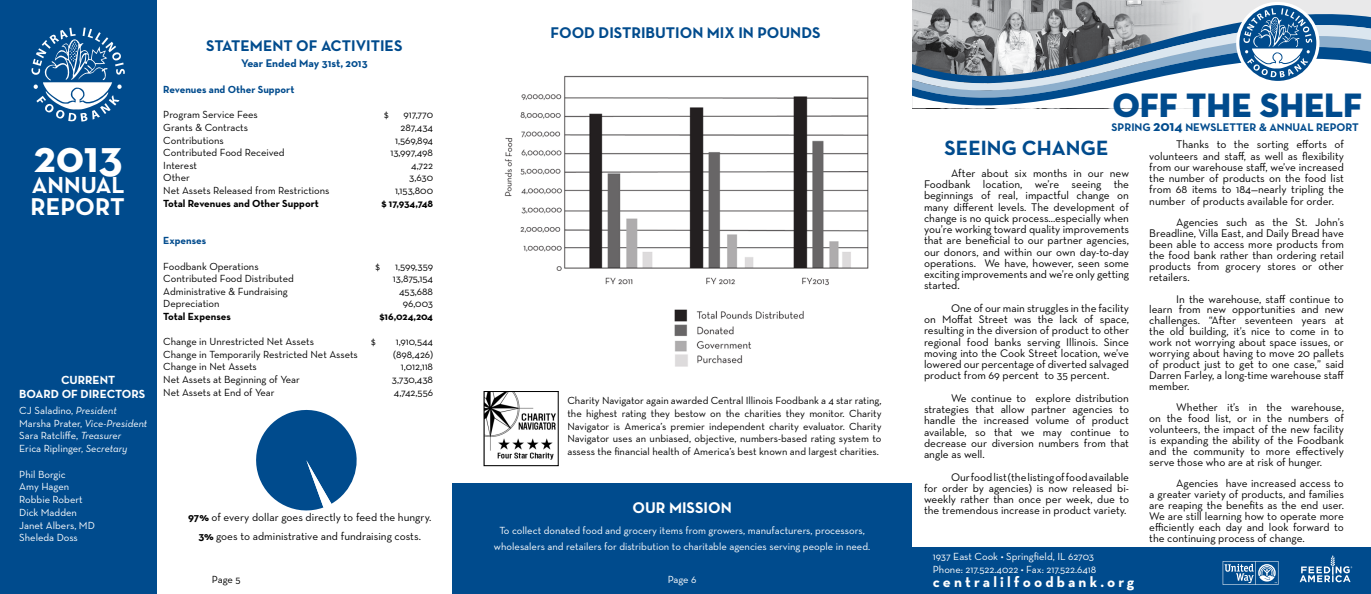
<style>
.page{position:relative;width:1371px;height:594px;background:#fff}
.page>*{position:absolute;margin:0;border:0;box-sizing:border-box;transform-origin:0 0}
.t1{font:700 45.75px "Neutra Text";color:#fff}
.t2{font:34.5px "Neutra Disp Titling";color:#004b8d}
.t3{font:700 24.75px "Neutra Text";color:#fff}
.t4{font:700 23.62px "Neutra Text";color:#fff}
.t5{font:700 21px "Neutra Text";color:#004b8d}
.t6{font:700 15.75px "Neutra Text";color:#004b8d}
.t7{font:700 15.75px "Neutra Text";color:#fff}
.t8{font:700 15px "Neutra Text";letter-spacing:.21em;color:#fff}
.t9{font:700 12px/14.4px "Neutra Text";color:#fff}
.t10{font:11.25px/11.2px "Neutra Text";color:#000;text-align:justify}
.t11{font:700 11.25px "Neutra Text";color:#004b8d}
.t12{font:10.5px/12.6px "Neutra Text";color:#000}
.t13{font:10.5px/12.8px "Neutra Text";color:#fff}
.t14{font:700 10.5px "Neutra Text";color:#000}
.t15{font:700 10.5px "Neutra Text";color:#004b8d}
.s1{font-style:italic}
.s2{font-weight:700}
.s3{font-size:15px}
</style>
<div class="page">
<div style="left:911px;top:548px;width:459px;height:46px;background:#004b8d"></div>
<div style="left:0;top:0;width:157px;height:594px;background:#004b8d"></div>
<div style="left:452px;top:483px;width:459px;height:111px;background:#004b8d"></div>
<div style="left:1084px;top:0;width:286px;height:48px;background:#e9e9ea"></div>
<img style="left:912px;top:0;width:271px;height:1px">
<img style="left:912px;top:1px;width:172px;height:2px">
<img style="left:1084px;top:1px;width:99px;height:2px">
<svg style="left:912px;top:3px;width:387px;height:5px"></svg>
<svg style="left:912px;top:8px;width:458px;height:100px"></svg>
<svg style="left:1222px;top:561px;width:56px;height:24px"></svg>
<svg style="left:1299px;top:555px;width:53px;height:27px"></svg>
<svg style="left:31px;top:28px;width:94px;height:94px"></svg>
<img style="left:485px;top:393px;width:71px;height:67px">
<div style="left:483px;top:391px;width:75px;height:75px;border:1px solid #000"></div>
<img style="left:504px;top:75px;width:365px;height:291px">
<svg style="left:256px;top:410px;width:100px;height:100px"></svg>
<h1 class="t1" style="left:34px;top:128px;width:91px">2013</h1>
<h3 class="t4" style="left:32px;top:170px;width:95px">ANNUAL</h3>
<h3 class="t3" style="left:30px;top:192px;width:96px">REPORT</h3>
<p class="t9" style="left:19px;top:372px;width:127px;text-indent:42px">CURRENT<br>BOARD OF DIRECTORS</p>
<p class="t13" style="left:19px;top:404px;width:130px">CJ Saladino, <span class="s1">President<br></span>Marsha Prater, <span class="s1">Vice-President<br></span>Sara Ratcliffe, <span class="s1">Treasurer<br></span>Erica Riplinger, <span class="s1">Secretary</span></p>
<p class="t13" style="left:19px;top:467px;width:77px">Phil Borgic<br>Amy Hagen<br>Robbie Robert<br>Dick Madden<br>Janet Albers, MD<br>Sheleda Doss</p>
<h3 class="t6" style="left:206px;top:36px;width:198px">STATEMENT OF ACTIVITIES</h3>
<p class="t11" style="left:241px;top:56px;width:128px">Year Ended May 31st, 2013</p>
<p class="t15" style="left:163px;top:83px;width:133px">Revenues and Other Support</p>
<p class="t12" style="left:163px;top:108px;width:168px">Program Service Fees<br>Grants &amp; Contracts<br>Contributions<br>Contributed Food Received<br>Interest<br>Other<br>Net Assets Released from Restrictions</p>
<p class="t14" style="left:163px;top:197px;width:157px">Total Revenues and Other Support</p>
<p class="t15" style="left:163px;top:234px;width:44px">Expenses</p>
<p class="t12" style="left:163px;top:260px;width:132px">Foodbank Operations<br>Contributed Food Distributed<br>Administrative &amp; Fundraising<br>Depreciation</p>
<p class="t14" style="left:163px;top:310px;width:69px">Total Expenses</p>
<p class="t12" style="left:163px;top:335px;width:196px">Change in Unrestricted Net Assets<br>Change in Temporarily Restricted Net Assets<br>Change in Net Assets<br>Net Assets at Beginning of Year<br>Net Assets at End of Year</p>
<p class="t12" style="left:384px;top:108px;width:6px">$</p>
<p class="t12" style="left:390px;top:108px;width:44px;text-align:right">917,770<br>287,434<br>1,569,894<br>13,997,498<br>4,722<br>3,630<br>1,153,800</p>
<p class="t14" style="left:381px;top:197px;width:53px">$ 17,934,748</p>
<p class="t12" style="left:375px;top:260px;width:6px">$</p>
<p class="t12" style="left:393px;top:260px;width:42px;text-align:right">1,599,359<br>13,875,154<br>453,688<br>96,003</p>
<p class="t14" style="left:379px;top:310px;width:55px">$16,024,204</p>
<p class="t12" style="left:371px;top:335px;width:6px">$</p>
<p class="t12" style="left:392px;top:335px;width:43px;text-align:right">1,910,544 (898,426)<br>1,012,118<br>3,730,438<br>4,742,556</p>
<p class="t10" style="left:188px;top:507px;width:245px;line-height:19.5px;text-align:center"><span class="s2">97%</span> of every dollar goes directly to feed the hungry.<br><span class="s2">3%</span> goes to administrative and fundraising costs.</p>
<h3 class="t6" style="left:550px;top:23px;width:271px">FOOD DISTRIBUTION MIX IN POUNDS</h3>
<p class="t12" style="left:567px;top:394px;width:316px;text-align:justify">Charity Navigator again awarded Central Illinois Foodbank a 4 star rating, the highest rating they bestow on the charities they monitor. Charity Navigator is America’s premier independent charity evaluator. Charity Navigator uses an unbiased, objective, numbers-based rating system to assess the financial health of America’s best known and largest charities.</p>
<h3 class="t7" style="left:632px;top:498px;width:101px">OUR MISSION</h3>
<p class="t13" style="left:494px;top:522px;width:378px;line-height:16.5px;text-align:center">To collect donated food and grocery items from growers, manufacturers, processors, wholesalers and retailers for distribution to charitable agencies serving people in need.</p>
<p class="t12" style="left:212px;top:573px;width:30px">Page 5</p>
<p class="t13" style="left:667px;top:573px;width:30px">Page 6</p>
<h2 class="t2" style="left:1112px;top:84px;width:251px">OFF THE SHELF</h2>
<p class="t11" style="left:1111px;top:121px;width:249px">SPRING <span class="s3">2014</span> NEWSLETTER &amp; ANNUAL REPORT</p>
<h3 class="t5" style="left:944px;top:135px;width:165px">SEEING CHANGE</h3>
<p class="t10" style="left:924px;top:167px;width:206px;text-indent:27px">After about six months in our new Foodbank location, we’re seeing the beginnings of real, impactful change on many different levels. The development of change is no quick process…especially when you’re working toward quality improvements that are beneficial to our partner agencies, our donors, and within our own day-to-day operations. We have, however, seen some exciting improvements and we’re only getting started.</p>
<p class="t10" style="left:924px;top:302px;width:206px;text-indent:27px">One of our main struggles in the facility on Moffat Street was the lack of space, resulting in the diversion of product to other regional food banks serving Illinois. Since moving into the Cook Street location, we’ve lowered our percentage of diverted salvaged product from 69 percent to 35 percent.</p>
<p class="t10" style="left:924px;top:392px;width:206px;text-indent:27px">We continue to explore distribution strategies that allow partner agencies to handle the increased volume of product available, so that we may continue to decrease our diversion numbers from that angle as well.</p>
<p class="t10" style="left:924px;top:471px;width:206px;text-indent:27px">Our food list (the listing of food available for order by agencies) is now released bi&shy;weekly rather than once per week, due to the tremendous increase in product variety.</p>
<p class="t13" style="left:932px;top:550px;width:165px">1937 East Cook • Springfield, IL 62703<br>Phone: 217.522.4022 • Fax: 217.522.6418</p>
<h3 class="t8" style="left:932px;top:573px;width:203px">centralilfoodbank.org</h3>
<p class="t10" style="left:1149px;top:139px;width:196px;text-indent:27px">Thanks to the sorting efforts of volunteers and staff, as well as flexibility from our warehouse staff, we’ve increased the number of products on the food list from 68 items to 184—nearly tripling the number of products available for order.</p>
<p class="t10" style="left:1149px;top:217px;width:196px;line-height:10.9px;text-indent:27px">Agencies such as the St. John’s Breadline, Villa East, and Daily Bread have been able to access more products from the food bank rather than ordering retail products from grocery stores or other retailers.</p>
<p class="t10" style="left:1149px;top:293px;width:196px;line-height:10.9px;text-indent:27px">In the warehouse, staff continue to learn from new opportunities and new challenges. “After seventeen years at the old building, it’s nice to come in to work not worrying about space issues, or worrying about having to move 20 pallets of product just to get to one case,” said Darren Farley, a long-time warehouse staff member.</p>
<p class="t10" style="left:1149px;top:402px;width:196px;line-height:10.9px;text-indent:27px">Whether it’s in the warehouse, on the food list, or in the numbers of volunteers, the impact of the new facility is expanding the ability of the Foodbank and the community to more effectively serve those who are at risk of hunger.</p>
<p class="t10" style="left:1149px;top:478px;width:196px;line-height:10.9px;text-indent:27px">Agencies have increased access to a greater variety of products, and families are reaping the benefits as the end user.<br>We are still learning how to operate more efficiently each day and look forward to the continuing process of change.</p>
</div>
